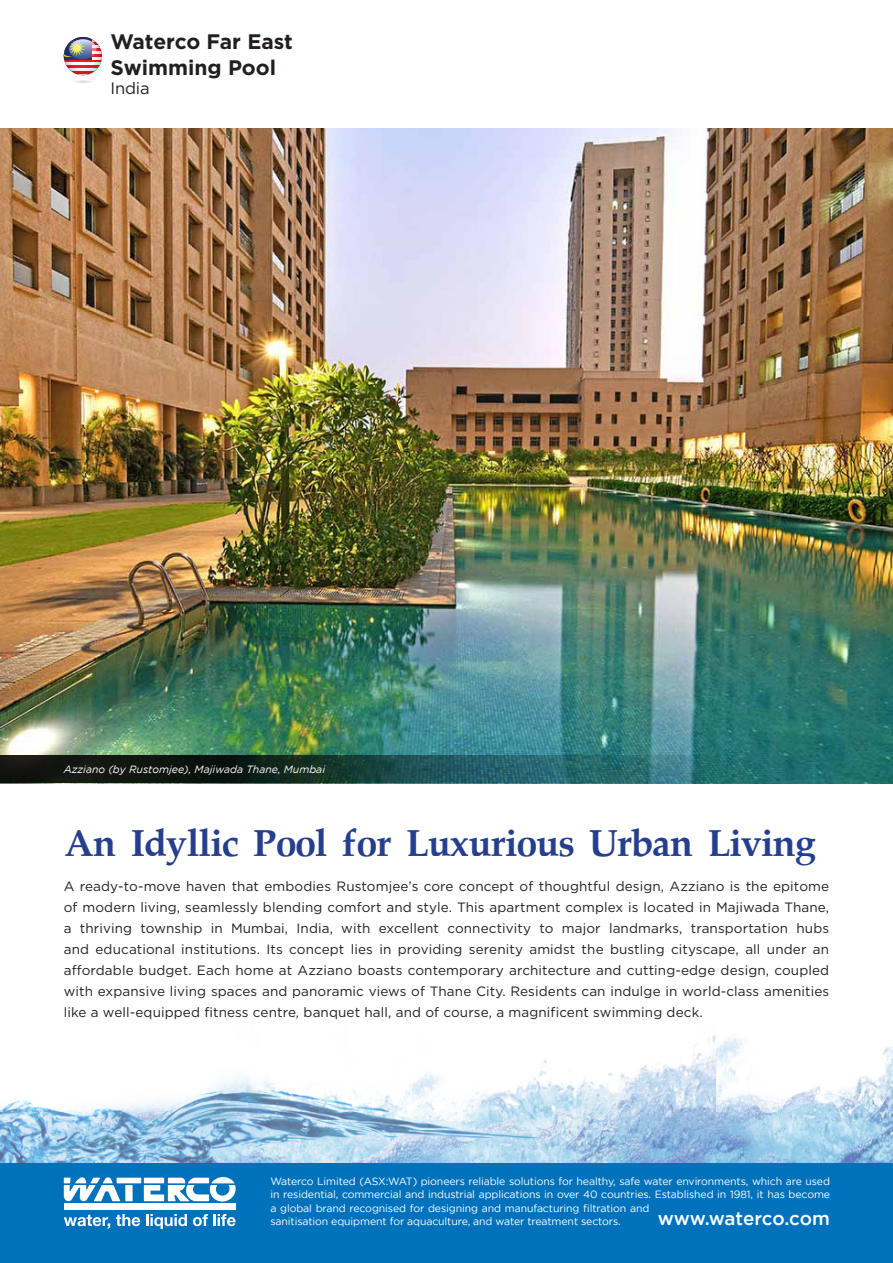
<style>
.page{position:relative;width:893px;height:1263px;background:#fff}
.page>*{position:absolute;margin:0;border:0;box-sizing:border-box;transform-origin:0 0}
.t1{font:700 43.5px "Palatino";letter-spacing:-.04em;color:#253f8e}
.t2{font:700 21px "Gotham HTF";color:#231f20}
.t3{font:500 18.75px "Gotham";letter-spacing:-.01em;color:#fff}
.t4{font:16.5px "Gotham HTF";letter-spacing:-.01em;color:#231f20}
.t5{font:13.5px/21px "Gotham HTF";letter-spacing:.01em;color:#231f20;text-align:justify}
.t6{font:10.5px/13.5px "Gotham";letter-spacing:-.01em;color:#fff}
.t7{font:italic 10.5px "Gotham";color:#fff}
</style>
<div class="page">
<img style="left:0;top:128px;width:893px;height:655px">
<svg style="left:0;top:756px;width:893px;height:26px"></svg>
<img style="left:0;top:1035px;width:893px;height:128px">
<div style="left:0;top:1163px;width:893px;height:100px;background:#0072bc"></div>
<svg style="left:64px;top:1177px;width:56px;height:24px"></svg>
<div style="left:64px;top:1203px;width:172px;height:7px;background:#fff"></div>
<svg style="left:64px;top:1215px;width:46px;height:14px"></svg>
<svg style="left:116px;top:1214px;width:24px;height:12px"></svg>
<svg style="left:146px;top:1214px;width:41px;height:15px"></svg>
<svg style="left:193px;top:1214px;width:43px;height:12px"></svg>
<div style="left:125px;top:1185px;width:8px;height:16px;background:#fff"></div>
<div style="left:117px;top:1178px;width:24px;height:5px;background:#fff"></div>
<svg style="left:144px;top:1177px;width:92px;height:24px"></svg>
<svg style="left:75px;top:80px;width:17px;height:3px"></svg>
<svg style="left:64px;top:37px;width:38px;height:38px"></svg>
<hr style="left:64px;top:39px;width:38px;height:3px;background:#939598">
<hr style="left:64px;top:45px;width:38px;height:3px;background:#939598">
<hr style="left:64px;top:51px;width:38px;height:3px;background:#939598">
<hr style="left:64px;top:57px;width:38px;height:2px;background:#939598">
<hr style="left:64px;top:62px;width:38px;height:3px;background:#939598">
<hr style="left:64px;top:68px;width:38px;height:3px;background:#939598">
<hr style="left:64px;top:74px;width:38px;height:1px;background:#939598">
<svg style="left:64px;top:37px;width:27px;height:22px"></svg>
<svg style="left:64px;top:39px;width:15px;height:19px"></svg>
<svg style="left:69px;top:39px;width:28px;height:20px"></svg>
<p class="t2" style="left:111px;top:30px;width:184px">Waterco Far East</p>
<p class="t2" style="left:111px;top:55px;width:167px">Swimming Pool</p>
<p class="t4" style="left:111px;top:79px;width:41px">India</p>
<p class="t7" style="left:64px;top:763px;width:263px">Azziano (by Rustomjee), Majiwada Thane, Mumbai</p>
<p class="t1" style="left:64px;top:822px;width:754px">An Idyllic Pool for Luxurious Urban Living</p>
<p class="t5" style="left:64px;top:875px;width:767px">A ready-to-move haven that embodies Rustomjee’s core concept of thoughtful design, Azziano is the epitome of modern living, seamlessly blending comfort and style. This apartment complex is located in Majiwada Thane, a thriving township in Mumbai, India, with excellent connectivity to major landmarks, transportation hubs and educational institutions. Its concept lies in providing serenity amidst the bustling cityscape, all under an affordable budget. Each home at Azziano boasts contemporary architecture and cutting-edge design, coupled with expansive living spaces and panoramic views of Thane City. Residents can indulge in world-class amenities like a well-equipped fitness centre, banquet hall, and of course, a magnificent swimming deck.</p>
<p class="t6" style="left:270px;top:1174px;width:561px">Waterco Limited (ASX:WAT) pioneers reliable solutions for healthy, safe water environments, which are used in residential, commercial and industrial applications in over 40 countries. Established in 1981, it has become a global brand recognised for designing and manufacturing filtration and<br>sanitisation equipment for aquaculture, and water treatment sectors.</p>
<h3 class="t3" style="left:658px;top:1208px;width:174px">www.waterco.com</h3>
</div>
